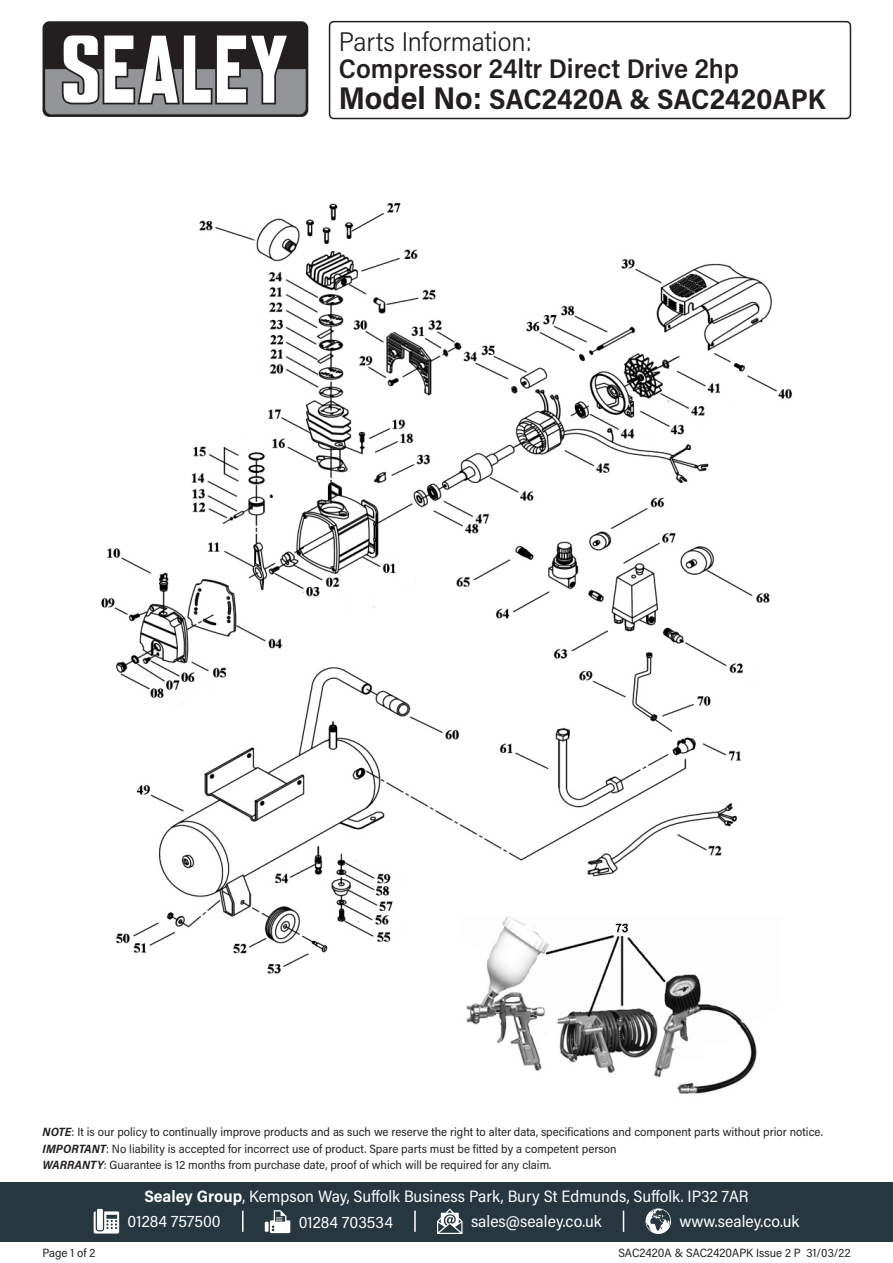
<style>
.page{position:relative;width:893px;height:1263px;background:#fff}
.page>*{position:absolute;margin:0;border:0;box-sizing:border-box;transform-origin:0 0}
.Model_Number{font:700 28.5px "Acumin Pro Semi Cond";color:#231f20}
.Product_Description{font:600 27px "Acumin Pro Semi Cond";color:#231f20}
.Parts_Information{font:300 27px "Acumin Pro Semi Cond";color:#231f20}
.Address{font:16.5px "Acumin Pro Semi Cond";color:#fff}
.Contact_Info{font:16.5px "Acumin Pro Semi Cond";color:#fff}
.Disclaimer{font:12px "Acumin Pro Semi Cond";color:#231f20}
.Document_Info{font:12px "Acumin Pro Semi Cond";color:#231f20}
.s1{font-size:31.5px}
.s2{font-weight:700;font-style:italic}
.s3{font-weight:700}
</style>
<div class="page">
<div style="left:43px;top:21px;width:265px;height:96px;background:#231f20;border-radius:7px"></div>
<svg style="left:45px;top:35px;width:261px;height:79px"></svg>
<div style="left:0;top:1182px;width:893px;height:60px;background:#27373f"></div>
<svg style="left:94px;top:1211px;width:25px;height:22px"></svg>
<div style="left:97px;top:1209px;width:6px;height:21px;background:#fff"></div>
<svg style="left:265px;top:1222px;width:4px;height:10px"></svg>
<svg style="left:270px;top:1210px;width:20px;height:23px"></svg>
<svg style="left:437px;top:1208px;width:25px;height:26px"></svg>
<svg style="left:645px;top:1208px;width:26px;height:26px"></svg>
<hr style="left:242px;top:1210px;width:2px;height:22px;background:#fff">
<svg style="left:623px;top:1210px;width:1px;height:22px"></svg>
<hr style="left:414px;top:1210px;width:2px;height:22px;background:#fff">
<div style="left:329px;top:21px;width:522px;height:98px;border:2px solid #231f20;border-radius:4px"></div>
<img style="left:101px;top:202px;width:692px;height:892px">
<p class="Parts_Information" style="left:339px;top:23px;width:195px">Parts Information:</p>
<p class="Product_Description" style="left:339px;top:49px;width:402px">Compressor 24ltr Direct Drive 2hp</p>
<p class="Model_Number" style="left:339px;top:79px;width:488px"><span class="s1">Model No:</span> SAC2420A &amp; SAC2420APK</p>
<p class="Disclaimer" style="left:43px;top:1124px;width:782px"><span class="s2">NOTE</span>: It is our policy to continually improve products and as such we reserve the right to alter data, specifications and component parts without prior notice.</p>
<p class="Disclaimer" style="left:43px;top:1140px;width:575px"><span class="s2">IMPORTANT</span>: No liability is accepted for incorrect use of product. Spare parts must be fitted by a competent person</p>
<p class="Disclaimer" style="left:43px;top:1157px;width:510px"><span class="s2">WARRANTY</span>: Guarantee is 12 months from purchase date, proof of which will be required for any claim.</p>
<p class="Document_Info" style="left:43px;top:1244px;width:54px">Page 1 of 2</p>
<p class="Address" style="left:144px;top:1185px;width:606px"><span class="s3">Sealey Group</span>, Kempson Way, Suffolk Business Park, Bury St Edmunds, Suffolk. IP32 7AR</p>
<p class="Contact_Info" style="left:128px;top:1210px;width:95px">01284 757500</p>
<p class="Contact_Info" style="left:299px;top:1210px;width:96px">01284 703534</p>
<p class="Contact_Info" style="left:471px;top:1210px;width:132px">sales@sealey.co.uk</p>
<p class="Contact_Info" style="left:680px;top:1210px;width:121px">www.sealey.co.uk</p>
<p class="Document_Info" style="left:618px;top:1244px;width:234px">SAC2420A &amp; SAC2420APK Issue 2 P 31/03/22</p>
</div>
